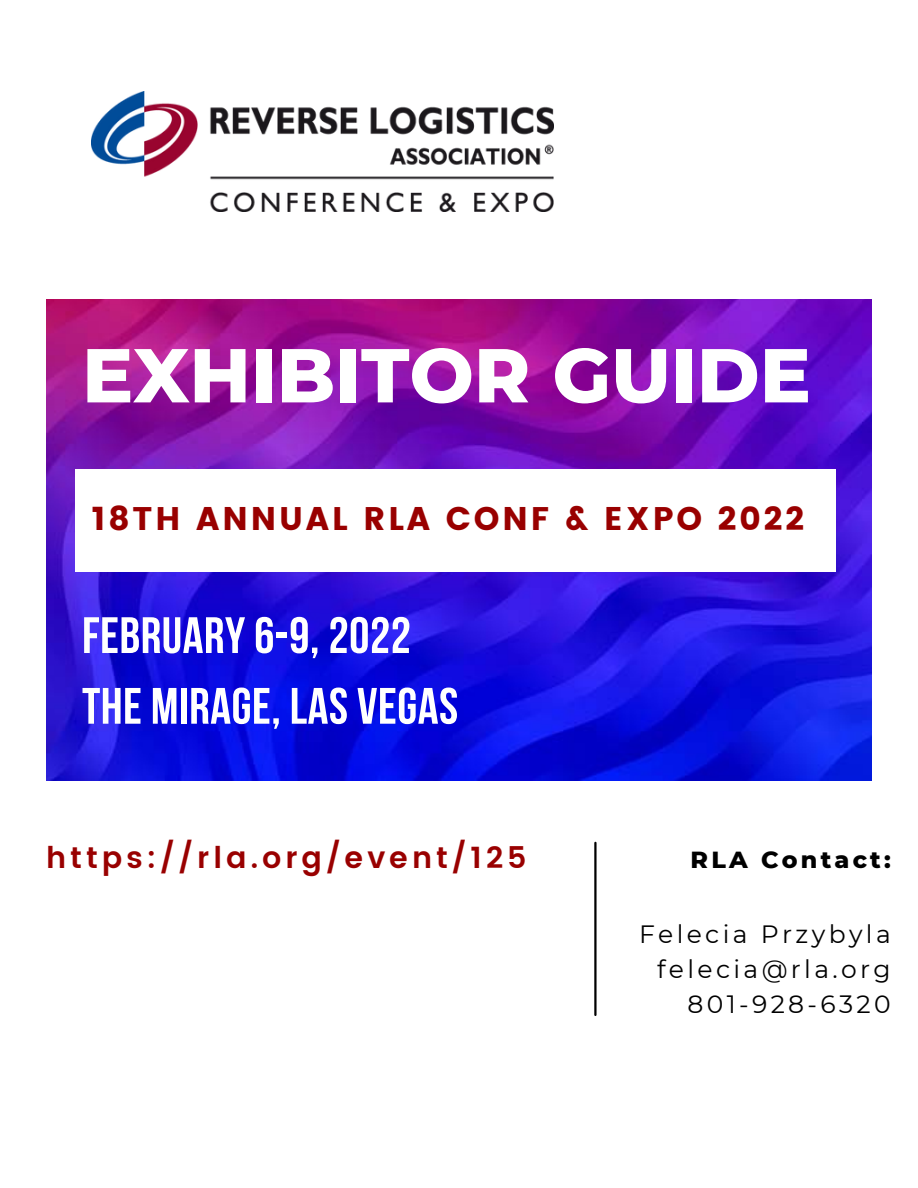
<style>
.page{position:relative;width:918px;height:1188px;background:#fff}
.page>*{position:absolute;margin:0;border:0;box-sizing:border-box;transform-origin:0 0}
.t1{font:800 76.2px "Montserrat";color:#fff}
.t2{font:700 51.15px "Bebas Neue";letter-spacing:.01em;color:#fff}
.t3{font:32.7px "Poppins";letter-spacing:.09em;color:#900}
.t4{font:600 30px "Poppins";letter-spacing:.135em;color:#900}
.t5{font:25.05px "Montserrat";letter-spacing:.135em;color:#000}
.t6{font:800 23.85px "Montserrat";letter-spacing:.135em;color:#000}
</style>
<div class="page">
<img style="left:46px;top:299px;width:826px;height:482px">
<div style="left:75px;top:469px;width:760px;height:103px;background:#fff"></div>
<hr style="left:594px;top:843px;width:3px;height:172px;background:#000">
<img style="left:92px;top:92px;width:461px;height:119px">
<p class="t1" style="left:82px;top:329px;width:730px">EXHIBITOR GUIDE</p>
<p class="t3" style="left:92px;top:499px;width:714px">18TH ANNUAL RLA CONF &amp; EXPO 2022</p>
<p class="t2" style="left:82px;top:615px;width:330px">FEBRUARY 6-9, 2022</p>
<p class="t2" style="left:82px;top:685px;width:378px">THE MIRAGE, LAS VEGAS</p>
<p class="t4" style="left:46px;top:840px;width:482px">https://rla.org/event/125</p>
<p class="t6" style="left:691px;top:845px;width:202px">RLA Contact:</p>
<p class="t5" style="left:639px;top:919px;width:253px">Felecia Przybyla</p>
<p class="t5" style="left:657px;top:954px;width:235px">felecia@rla.org</p>
<p class="t5" style="left:688px;top:989px;width:205px">801-928-6320</p>
</div>
